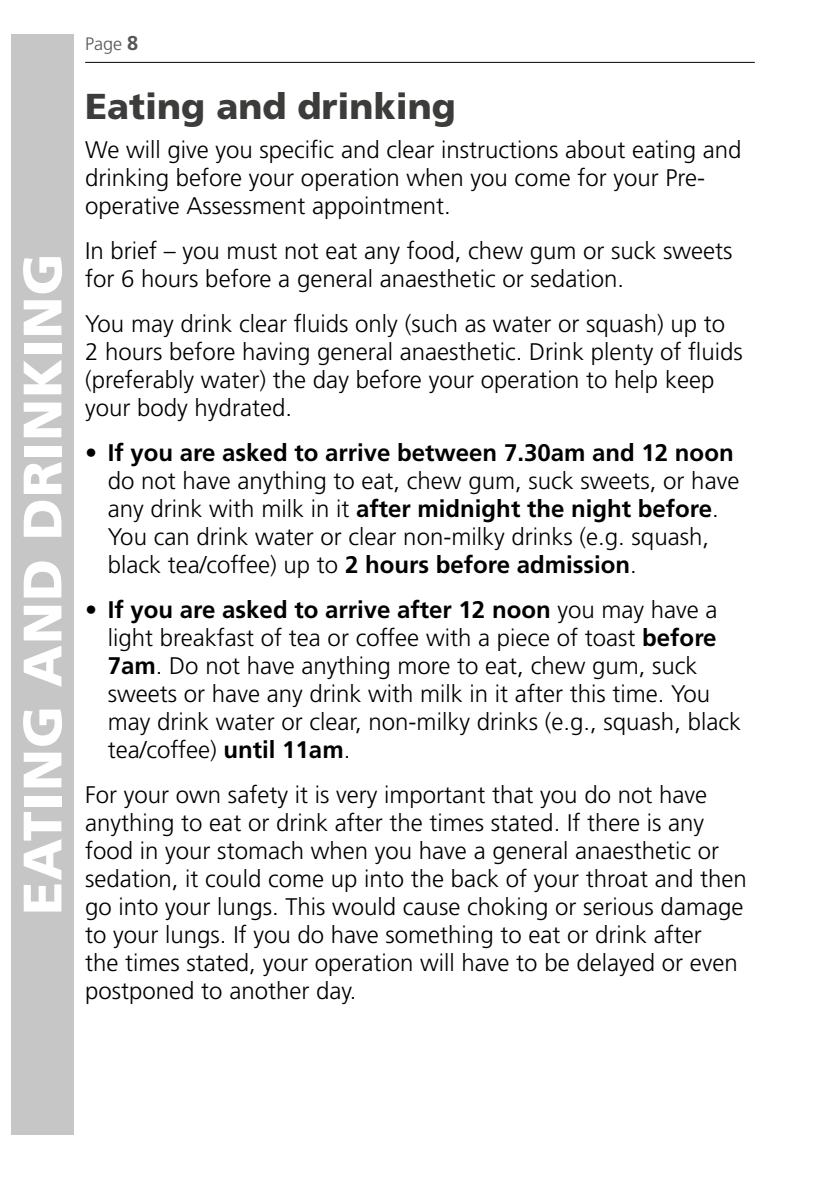
<style>
.page{position:relative;width:840px;height:1191px;background:#fff}
.page>*{position:absolute;margin:0;border:0;box-sizing:border-box;transform-origin:0 0}
.t1{font:900 54px "Frutiger";letter-spacing:.02em;color:#fff}
.t2{font:900 36px "Frutiger";color:#3c3c3b}
.t3{font:300 24px/28px "Frutiger";color:#000}
.t4{font:700 24px "Frutiger";color:#000}
.t5{font:300 18px "Frutiger";color:#575756}
.s1{font-weight:700;font-size:20px}
.s2{font-weight:700}
</style>
<div class="page">
<hr style="left:85px;top:62px;width:669px;height:1px;background:#000">
<div style="left:11px;top:34px;width:63px;height:1100px;background:#c6c6c6"></div>
<h1 class="t1" style="left:10px;top:914px;width:663px;rotate:-90deg">EATING AND DRINKING</h1>
<p class="t5" style="left:85px;top:33px;width:55px">Page <span class="s1">8</span></p>
<h2 class="t2" style="left:85px;top:84px;width:372px">Eating and drinking</h2>
<p class="t3" style="left:85px;top:136px;width:657px">We will give you specific and clear instructions about eating and drinking before your operation when you come for your Pre&shy;operative Assessment appointment.</p>
<p class="t3" style="left:85px;top:237px;width:648px">In brief – you must not eat any food, chew gum or suck sweets for 6 hours before a general anaesthetic or sedation.</p>
<p class="t3" style="left:85px;top:310px;width:659px">You may drink clear fluids only (such as water or squash) up to 2 hours before having general anaesthetic. Drink plenty of fluids (preferably water) the day before your operation to help keep your body hydrated.</p>
<p class="t4" style="left:85px;top:439px;width:649px">• If you are asked to arrive between 7.30am and 12 noon</p>
<p class="t3" style="left:108px;top:467px;width:632px">do not have anything to eat, chew gum, suck sweets, or have any drink with milk in it <span class="s2">after midnight the night before</span>.<br>You can drink water or clear non-milky drinks (e.g. squash, black tea/coffee) up to <span class="s2">2 hours before admission</span>.</p>
<p class="t3" style="left:108px;top:596px;width:634px;text-indent:-23px"><span class="s2">• If you are asked to arrive after 12 noon</span> you may have a light breakfast of tea or coffee with a piece of toast <span class="s2">before 7am</span>. Do not have anything more to eat, chew gum, suck sweets or have any drink with milk in it after this time. You may drink water or clear, non-milky drinks (e.g., squash, black tea/coffee) <span class="s2">until 11am</span>.</p>
<p class="t3" style="left:85px;top:781px;width:663px">For your own safety it is very important that you do not have anything to eat or drink after the times stated. If there is any food in your stomach when you have a general anaesthetic or sedation, it could come up into the back of your throat and then go into your lungs. This would cause choking or serious damage to your lungs. If you do have something to eat or drink after<br>the times stated, your operation will have to be delayed or even postponed to another day.</p>
</div>
